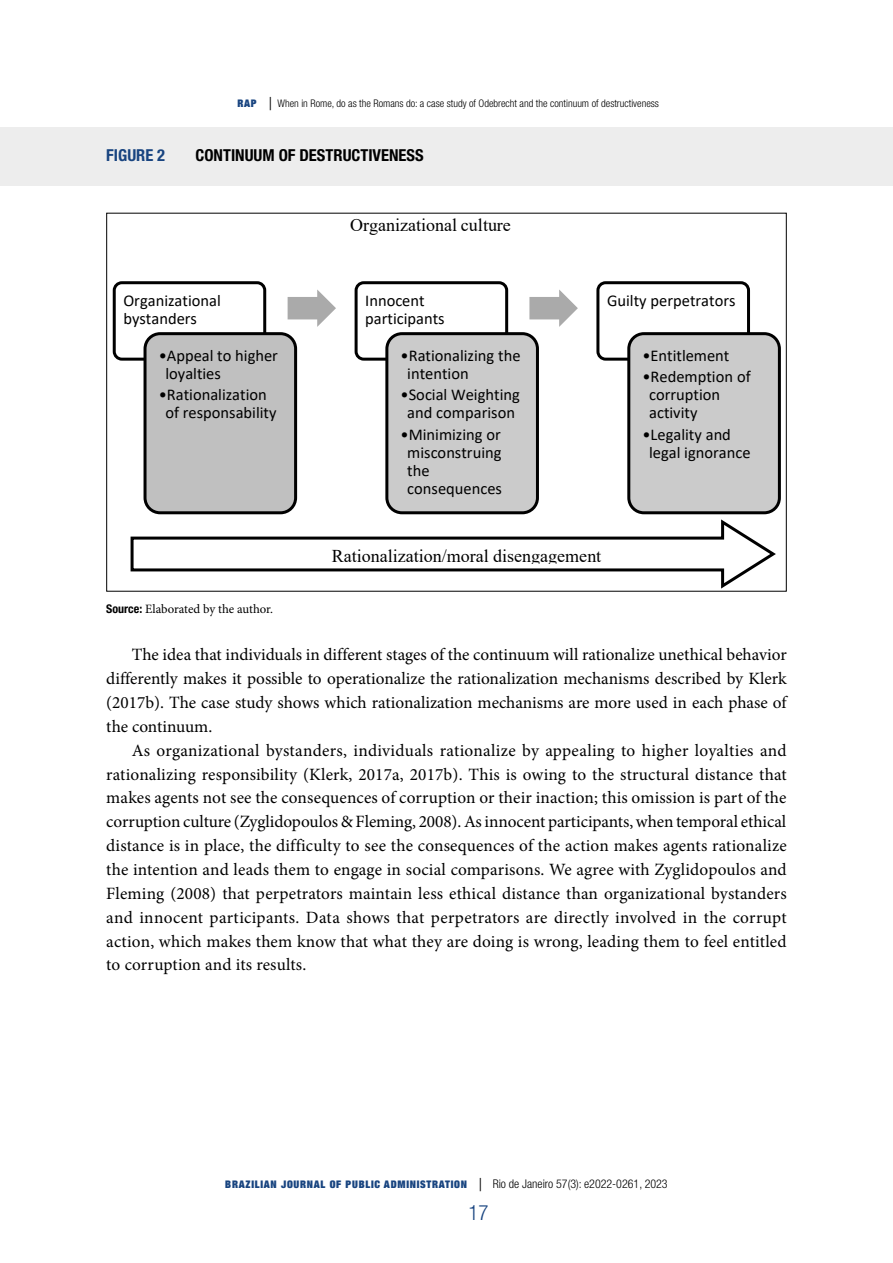
<style>
.page{position:relative;width:893px;height:1263px;background:#fff}
.page>*{position:absolute;margin:0;border:0;box-sizing:border-box;transform-origin:0 0}
.t1{font:300 condensed 21px "Helvetica Neue LT Std";color:#184480}
.t2{font:18px/31px "Times New Roman";color:#000;text-align:right}
.t3{font:17.25px/23.9px "Minion Pro";color:#000;text-align:justify}
.t4{font:16.5px/18.1px "Calibri";color:#000}
.t5{font:700 condensed 16.5px "Helvetica Neue LT Std";color:#000}
.t6{font:700 condensed 16.5px "Helvetica Neue LT Std";color:#184480}
.t7{font:15px "Times New Roman";color:#000}
.t8{font:12.75px "Minion Pro";letter-spacing:-.005em;color:#000}
.t9{font:300 condensed 10.5px "Helvetica Neue LT Std";color:#000}
.t10{font:900 expanded 10.5px "Helvetica Neue";letter-spacing:.07em;color:#184480}
.s1{font-family:"Helvetica Neue";font-weight:900;font-stretch:expanded;color:#184480}
.s2{font-size:18px}
.s3{font-family:"Helvetica Neue LT Std";font-weight:700;font-stretch:condensed;font-size:12px}
.s4{font-family:"Helvetica Neue LT Std";font-weight:300;font-stretch:condensed;font-size:18px;color:#000}
.s5{font-family:"Helvetica Neue LT Std";font-weight:300;font-stretch:condensed;font-size:12px;color:#000}
</style>
<div class="page">
<div style="left:0;top:127px;width:893px;height:59px;background:#ededed"></div>
<div style="left:113px;top:281px;width:153px;height:80px;border:3px solid #000;border-radius:8px"></div>
<div style="left:145px;top:334px;width:151px;height:179px;background:#c0c0c0;border-radius:15px"></div>
<div style="left:144px;top:332px;width:153px;height:182px;border:3px solid #000;border-radius:15px"></div>
<svg style="left:288px;top:289px;width:48px;height:38px"></svg>
<div style="left:355px;top:281px;width:153px;height:80px;border:3px solid #000;border-radius:8px"></div>
<div style="left:387px;top:334px;width:150px;height:179px;background:#cbcbcb;border-radius:15px"></div>
<div style="left:385px;top:332px;width:154px;height:182px;border:3px solid #000;border-radius:15px"></div>
<svg style="left:529px;top:289px;width:49px;height:38px"></svg>
<div style="left:596px;top:281px;width:154px;height:80px;border:3px solid #000;border-radius:8px"></div>
<div style="left:629px;top:334px;width:150px;height:179px;background:#cbcbcb;border-radius:15px"></div>
<div style="left:627px;top:332px;width:154px;height:182px;border:3px solid #000;border-radius:15px"></div>
<svg style="left:130px;top:519px;width:646px;height:70px"></svg>
<p class="t9" style="left:237px;top:98px;width:423px"><span class="s1">RAP</span> <span class="s2">|</span> When in Rome, do as the Romans do: a case study of Odebrecht and the continuum of destructiveness</p>
<p class="t6" style="left:106px;top:145px;width:60px">FIGURE 2</p>
<p class="t5" style="left:196px;top:145px;width:230px">CONTINUUM OF DESTRUCTIVENESS</p>
<p class="t4" style="left:123px;top:291px;width:99px">Organizational bystanders</p>
<p class="t4" style="left:165px;top:346px;width:114px;text-indent:-7px">•Appeal to higher loyalties</p>
<p class="t4" style="left:159px;top:385px;width:119px;text-align:center">•Rationalization of responsability</p>
<p class="t2" style="left:350px;top:209px;width:162px">Organizational culture</p>
<p class="t4" style="left:365px;top:291px;width:81px">Innocent participants</p>
<p class="t4" style="left:407px;top:346px;width:115px;text-indent:-7px">•Rationalizing the intention</p>
<p class="t4" style="left:401px;top:385px;width:121px;text-align:center">•Social Weighting and comparison</p>
<p class="t4" style="left:407px;top:424px;width:96px;text-indent:-7px">•Minimizing or misconstruing the consequences</p>
<p class="t4" style="left:607px;top:291px;width:130px">Guilty perpetrators</p>
<p class="t4" style="left:642px;top:346px;width:89px">•Entitlement</p>
<p class="t4" style="left:649px;top:367px;width:103px;text-indent:-7px">•Redemption of corruption activity</p>
<p class="t4" style="left:649px;top:424px;width:103px;text-indent:-7px">•Legality and legal ignorance</p>
<p class="t2" style="left:332px;top:540px;width:271px">Rationalization/moral disengagement</p>
<p class="t8" style="left:106px;top:600px;width:168px"><span class="s3">Source:</span> Elaborated by the author.</p>
<p class="t3" style="left:106px;top:643px;width:682px;text-indent:26px">The idea that individuals in different stages of the continuum will rationalize unethical behavior differently makes it possible to operationalize the rationalization mechanisms described by Klerk (2017b). The case study shows which rationalization mechanisms are more used in each phase of the continuum.</p>
<p class="t3" style="left:106px;top:738px;width:682px;text-indent:26px">As organizational bystanders, individuals rationalize by appealing to higher loyalties and rationalizing responsibility (Klerk, 2017a, 2017b). This is owing to the structural distance that makes agents not see the consequences of corruption or their inaction; this omission is part of the corruption culture (Zyglidopoulos &amp; Fleming, 2008). As innocent participants, when temporal ethical distance is in place, the difficulty to see the consequences of the action makes agents rationalize the intention and leads them to engage in social comparisons. We agree with Zyglidopoulos and Fleming (2008) that perpetrators maintain less ethical distance than organizational bystanders and innocent participants. Data shows that perpetrators are directly involved in the corrupt action, which makes them know that what they are doing is wrong, leading them to feel entitled to corruption and its results.</p>
<p class="t7" style="left:112px;top:598px;width:203px">Source: Elaborated by the author.</p>
<p class="t2" style="left:112px;top:683px;width:639px">unethical behavior differently makes it possible to operationalize the rationalization</p>
<p class="t2" style="left:112px;top:776px;width:639px">As organizational bystanders, individuals rationalize by appealing to higher loyalties and rationalizing responsibility (Klerk, 2017a, 2017b). This is owing to the</p>
<p class="t10" style="left:225px;top:1177px;width:444px">BRAZILIAN JOURNAL OF PUBLIC ADMINISTRATION <span class="s4">|</span> <span class="s5">Rio de Janeiro 57(3): e2022-0261, 2023</span></p>
<p class="t1" style="left:468px;top:1200px;width:22px">17</p>
</div>
